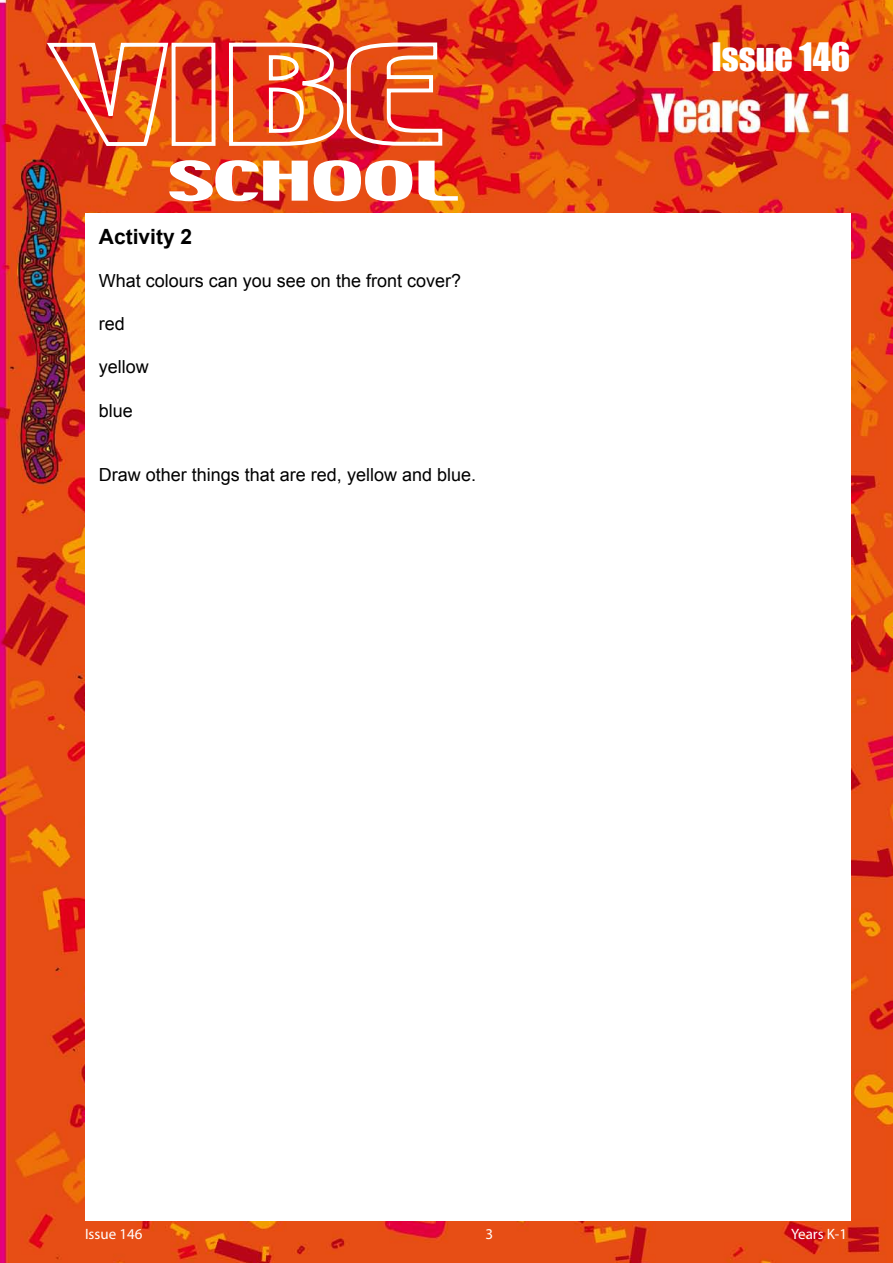
<style>
.page{position:relative;width:893px;height:1263px;background:#fff}
.page>*{position:absolute;margin:0;border:0;box-sizing:border-box;transform-origin:0 0}
.t1{font:36px "Impact";color:#fff}
.t2{font:700 21px "Arial";color:#000}
.t3{font:18px "Arial";color:#000}
.t4{font:15px "Myriad Pro";color:#fff}
</style>
<div class="page">
<img style="left:0;top:0;width:893px;height:1263px">
<div style="left:85px;top:213px;width:765px;height:1007px;background:#fff"></div>
<svg style="left:47px;top:43px;width:397px;height:105px;background:#e5613d"></svg>
<img style="left:169px;top:160px;width:139px;height:41px">
<svg style="left:314px;top:160px;width:98px;height:41px"></svg>
<svg style="left:418px;top:161px;width:40px;height:40px"></svg>
<p class="t2" style="left:99px;top:223px;width:95px">Activity 2</p>
<p class="t3" style="left:99px;top:269px;width:364px">What colours can you see on the front cover?</p>
<p class="t3" style="left:99px;top:312px;width:28px">red</p>
<p class="t3" style="left:99px;top:355px;width:52px">yellow</p>
<p class="t3" style="left:99px;top:399px;width:36px">blue</p>
<p class="t3" style="left:99px;top:463px;width:379px">Draw other things that are red, yellow and blue.</p>
<h1 class="t1" style="left:711px;top:29px;width:141px">Issue 146</h1>
<p class="t4" style="left:85px;top:1226px;width:59px">Issue 146</p>
<p class="t4" style="left:486px;top:1226px;width:9px">3</p>
<p class="t4" style="left:791px;top:1226px;width:57px">Years K-1</p>
</div>
